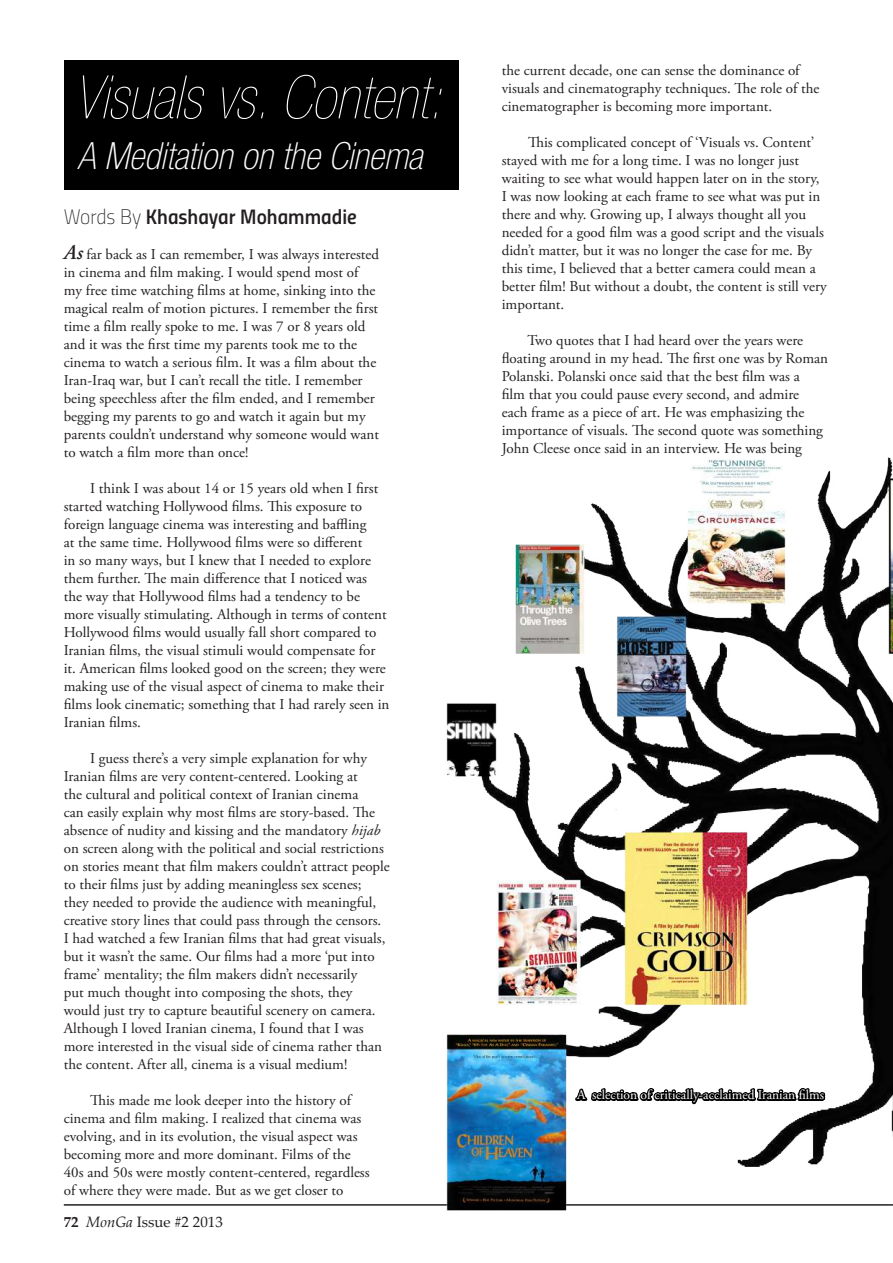
<style>
.page{position:relative;width:893px;height:1263px;background:#fff}
.page>*{position:absolute;margin:0;border:0;box-sizing:border-box;transform-origin:0 0}
.t1{font:italic 200 condensed 60px "Helvetica Neue LT Std";color:#fff}
.t2{font:italic 100 condensed 37.5px "Helvetica Neue LT Std";color:#fff}
.t3{font:21px "Titillium Semibold Upright";color:#231f20}
.t4{font:15px/18px "Adobe Garamond Pro";color:#231f20}
.t5{font:15px "Palatino Linotype";color:#231f20}
.t6{font:13.5px "Adobe Garamond Pro";color:#fff}
.s1{font-family:"Titillium Thin Upright"}
.s2{font-weight:600;font-style:italic;font-size:21px}
.s3{font-style:italic}
.s4{font-weight:700}
</style>
<div class="page">
<img style="left:63px;top:60px;width:830px;height:1151px">
<svg style="left:573px;top:920px;width:254px;height:291px"></svg>
<p class="t4" style="left:502px;top:62px;width:319px">the current decade, one can sense the dominance of visuals and cinematography techniques. The role of the cinematographer is becoming more important.</p>
<p class="t4" style="left:502px;top:134px;width:327px;text-indent:26px">This complicated concept of ‘Visuals vs. Content’ stayed with me for a long time. I was no longer just waiting to see what would happen later on in the story, I was now looking at each frame to see what was put in there and why. Growing up, I always thought all you needed for a good film was a good script and the visuals didn’t matter, but it was no longer the case for me. By this time, I believed that a better camera could mean a better film! But without a doubt, the content is still very important.</p>
<p class="t4" style="left:502px;top:332px;width:328px;text-indent:26px">Two quotes that I had heard over the years were floating around in my head. The first one was by Roman Polanski. Polanski once said that the best film was a<br>film that you could pause every second, and admire each frame as a piece of art. He was emphasizing the importance of visuals. The second quote was something John Cleese once said in an interview. He was being</p>
<h1 class="t1" style="left:73px;top:64px;width:370px">Visuals vs. Content:</h1>
<h2 class="t2" style="left:78px;top:134px;width:346px">A Meditation on the Cinema</h2>
<h3 class="t3" style="left:64px;top:201px;width:295px"><span class="s1">Words By</span> Khashayar Mohammadie</h3>
<p class="t4" style="left:64px;top:246px;width:317px"><span class="s2">As</span> far back as I can remember, I was always interested in cinema and film making. I would spend most of my free time watching films at home, sinking into the magical realm of motion pictures. I remember the first time a film really spoke to me. I was 7 or 8 years old and it was the first time my parents took me to the cinema to watch a serious film. It was a film about the Iran-Iraq war, but I can’t recall the title. I remember being speechless after the film ended, and I remember begging my parents to go and watch it again but my parents couldn’t understand why someone would want to watch a film more than once!</p>
<p class="t4" style="left:64px;top:480px;width:327px;text-indent:26px">I think I was about 14 or 15 years old when I first started watching Hollywood films. This exposure to foreign language cinema was interesting and baffling<br>at the same time. Hollywood films were so different<br>in so many ways, but I knew that I needed to explore them further. The main difference that I noticed was<br>the way that Hollywood films had a tendency to be more visually stimulating. Although in terms of content Hollywood films would usually fall short compared to Iranian films, the visual stimuli would compensate for it. American films looked good on the screen; they were making use of the visual aspect of cinema to make their films look cinematic; something that I had rarely seen in Iranian films.</p>
<p class="t4" style="left:64px;top:750px;width:328px;text-indent:26px">I guess there’s a very simple explanation for why Iranian films are very content-centered. Looking at<br>the cultural and political context of Iranian cinema<br>can easily explain why most films are story-based. The absence of nudity and kissing and the mandatory <span class="s3">hijab </span>on screen along with the political and social restrictions on stories meant that film makers couldn’t attract people to their films just by adding meaningless sex scenes; they needed to provide the audience with meaningful, creative story lines that could pass through the censors.<br>I had watched a few Iranian films that had great visuals, but it wasn’t the same. Our films had a more ‘put into frame’ mentality; the film makers didn’t necessarily<br>put much thought into composing the shots, they would just try to capture beautiful scenery on camera.<br>Although I loved Iranian cinema, I found that I was more interested in the visual side of cinema rather than the content. After all, cinema is a visual medium!</p>
<p class="t4" style="left:64px;top:1092px;width:307px;text-indent:26px">This made me look deeper into the history of cinema and film making. I realized that cinema was evolving, and in its evolution, the visual aspect was becoming more and more dominant. Films of the 40s and 50s were mostly content-centered, regardless of where they were made. But as we get closer to</p>
<p class="t6" style="left:577px;top:1087px;width:248px">A selection of critically-acclaimed Iranian films</p>
<p class="t5" style="left:64px;top:1211px;width:161px"><span class="s4">72</span> <span class="s3">MonGa</span> Issue #2 2013</p>
</div>
